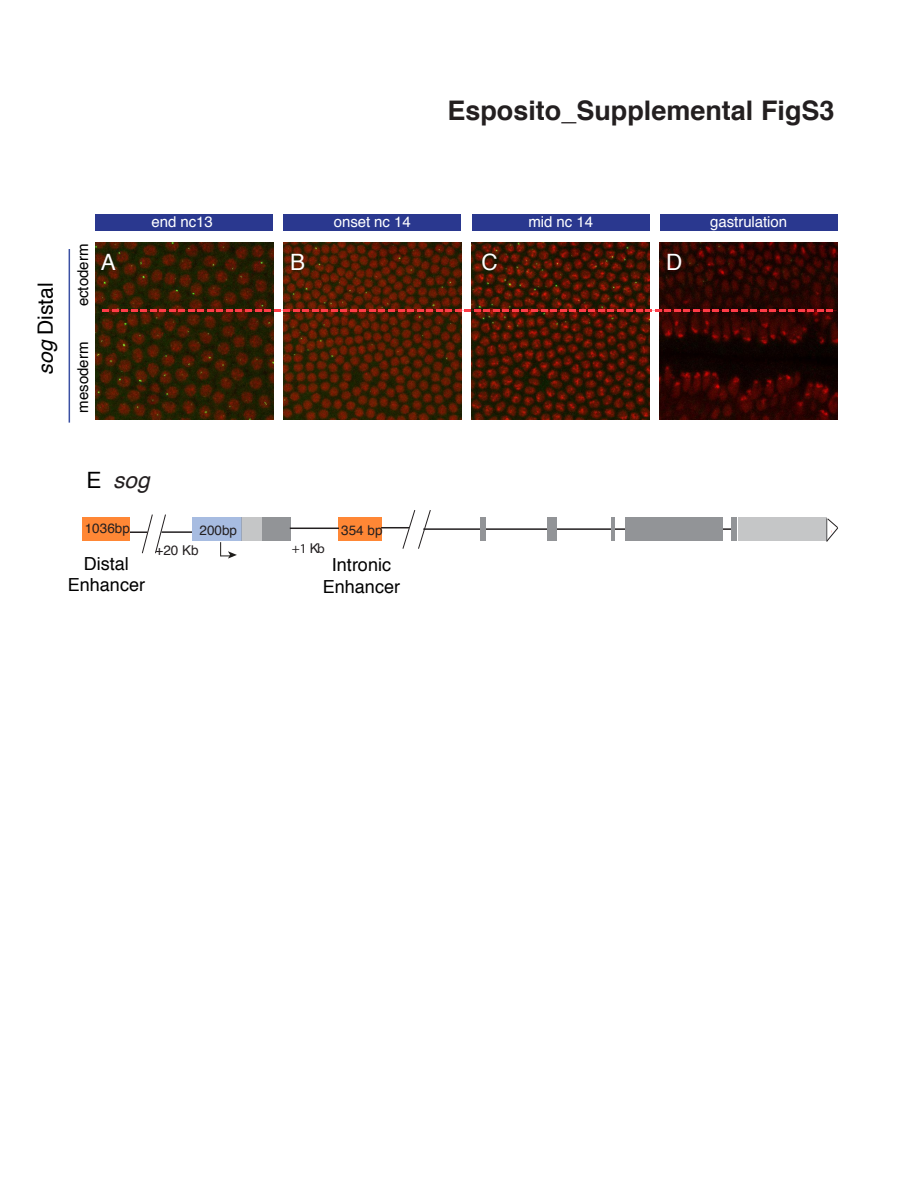
<style>
.page{position:relative;width:918px;height:1188px;background:#fff}
.page>*{position:absolute;margin:0;border:0;box-sizing:border-box;transform-origin:0 0}
.t1{font:700 27px "Helvetica";color:#231f20}
.t2{font:22.5px "Helvetica";color:#fff}
.t3{font:italic 22.5px "Helvetica";color:#231f20}
.t4{font:22.5px "Helvetica";color:#000}
.t5{font:21px "Helvetica";color:#000}
.t6{font:18px/21.6px "Helvetica";color:#000;text-align:center}
.t7{font:15px "Helvetica";letter-spacing:-.005em;color:#fff}
.t8{font:15px "Helvetica";color:#000}
.t9{font:13.5px "Helvetica";color:#231f20}
.t10{font:13.5px "Myriad Pro";color:#231f20}
.s1{font-style:italic}
.s2{font-family:"Helvetica"}
</style>
<div class="page">
<hr style="left:162px;top:531px;width:54px;height:2px;background:#231f20">
<img style="left:96px;top:242px;width:177px;height:178px">
<img style="left:284px;top:242px;width:177px;height:178px">
<img style="left:472px;top:242px;width:177px;height:178px">
<img style="left:660px;top:242px;width:177px;height:178px">
<div style="left:96px;top:214px;width:177px;height:17px;background:#2a388f"></div>
<hr style="left:69px;top:249px;width:1px;height:174px;background:#3a50a3">
<svg style="left:102px;top:309px;width:731px;height:3px"></svg>
<div style="left:339px;top:518px;width:43px;height:23px;background:#ff8735"></div>
<hr style="left:423px;top:528px;width:314px;height:2px;background:#231f20">
<div style="left:262px;top:518px;width:29px;height:23px;background:#929497"></div>
<div style="left:731px;top:518px;width:6px;height:23px;background:#929497"></div>
<div style="left:481px;top:518px;width:5px;height:23px;background:#929497"></div>
<hr style="left:612px;top:518px;width:3px;height:23px;background:#929497">
<div style="left:547px;top:518px;width:10px;height:23px;background:#929497"></div>
<div style="left:625px;top:518px;width:97px;height:23px;background:#929497"></div>
<svg style="left:826px;top:518px;width:12px;height:24px"></svg>
<svg style="left:220px;top:542px;width:17px;height:17px"></svg>
<div style="left:192px;top:518px;width:49px;height:23px;background:#a7bce1"></div>
<svg style="left:381px;top:510px;width:50px;height:39px"></svg>
<hr style="left:290px;top:528px;width:49px;height:1px;background:#231f20">
<div style="left:241px;top:518px;width:23px;height:23px;background:#c5c6c7"></div>
<div style="left:738px;top:518px;width:89px;height:23px;background:#c5c6c7"></div>
<hr style="left:124px;top:531px;width:23px;height:2px;background:#231f20">
<svg style="left:142px;top:514px;width:24px;height:40px"></svg>
<div style="left:82px;top:518px;width:47px;height:23px;background:#ff8735"></div>
<div style="left:284px;top:214px;width:177px;height:17px;background:#2a388f"></div>
<div style="left:472px;top:214px;width:177px;height:17px;background:#2a388f"></div>
<div style="left:660px;top:214px;width:177px;height:17px;background:#2a388f"></div>
<h1 class="t1" style="left:447px;top:89px;width:389px">Esposito_Supplemental FigS3</h1>
<h3 class="t5" style="left:29px;top:375px;width:94px;rotate:-90deg"><span class="s1">sog</span> Distal</h3>
<p class="t8" style="left:71px;top:306px;width:64px;rotate:-90deg">ectoderm</p>
<p class="t7" style="left:152px;top:211px;width:63px">end nc13</p>
<p class="t7" style="left:334px;top:210px;width:78px">onset nc 14</p>
<p class="t7" style="left:529px;top:210px;width:66px">mid nc 14</p>
<p class="t7" style="left:710px;top:210px;width:78px">gastrulation</p>
<h2 class="t2" style="left:101px;top:245px;width:17px">A</h2>
<h2 class="t2" style="left:290px;top:245px;width:17px">B</h2>
<h2 class="t2" style="left:482px;top:245px;width:18px">C</h2>
<h2 class="t2" style="left:666px;top:245px;width:18px">D</h2>
<p class="t8" style="left:71px;top:413px;width:72px;rotate:-90deg">mesoderm</p>
<h2 class="t4" style="left:86px;top:463px;width:17px">E</h2>
<h2 class="t3" style="left:113px;top:463px;width:38px">sog</h2>
<p class="t9" style="left:85px;top:518px;width:47px">1036bp</p>
<p class="t9" style="left:200px;top:520px;width:39px">200bp</p>
<p class="t9" style="left:155px;top:540px;width:45px">+20 Kb</p>
<p class="t6" style="left:68px;top:553px;width:79px">Distal<br>Enhancer</p>
<p class="t10" style="left:292px;top:540px;width:34px">+1 <span class="s2">K</span>b</p>
<p class="t9" style="left:341px;top:520px;width:43px">354 bp</p>
<p class="t6" style="left:323px;top:555px;width:79px">Intronic<br>Enhancer</p>
</div>
